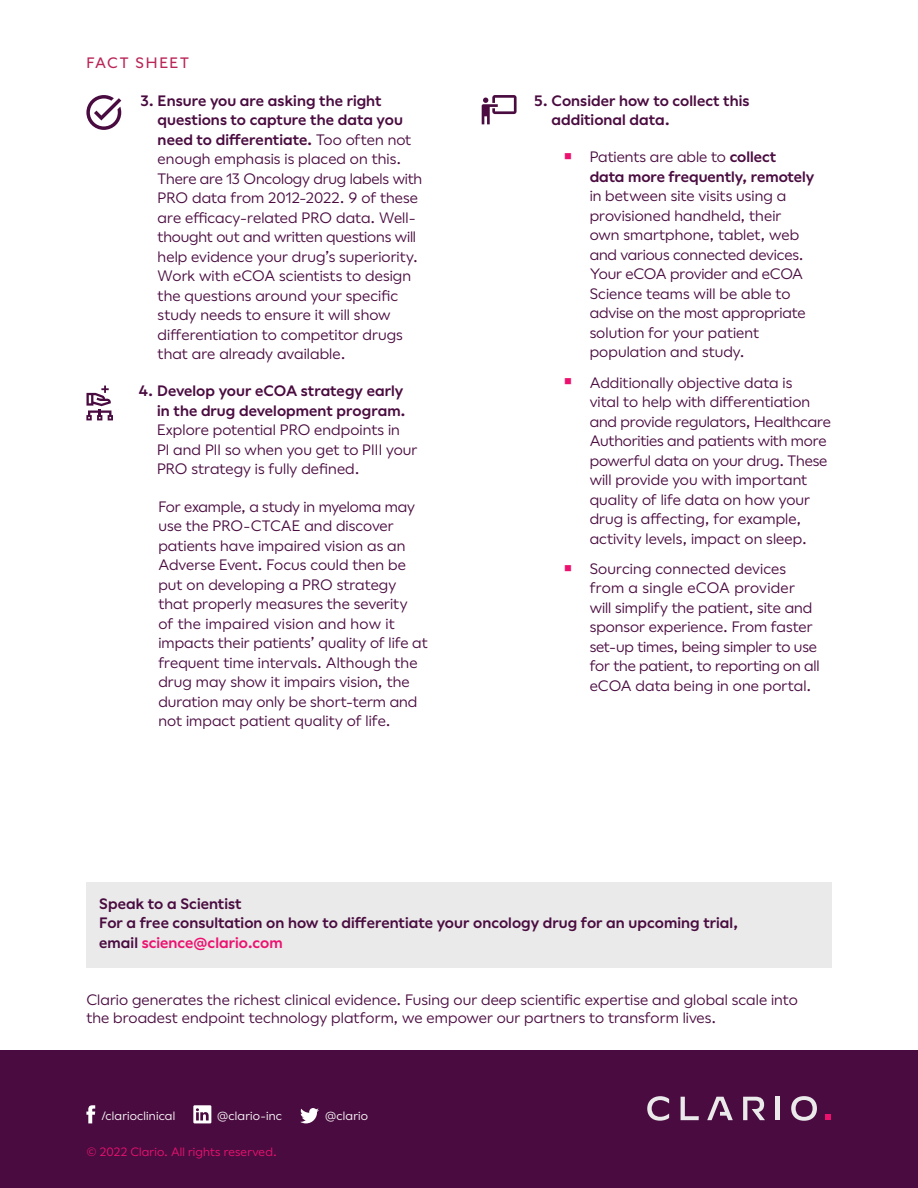
<style>
.page{position:relative;width:918px;height:1188px;background:#fff}
.page>*{position:absolute;margin:0;border:0;box-sizing:border-box;transform-origin:0 0}
.t1{font:15px/19.5px "Callop";color:#4a0c40}
.t2{font:600 15px/19.5px "Callop";letter-spacing:.005em;color:#4a0c40}
.t3{font:500 15px "Callop";letter-spacing:.11em;color:#b92556}
.t4{font:12px "Callop";letter-spacing:.015em;color:#fff}
.t5{font:12px "Callop";letter-spacing:.01em;color:#ed116f}
.s1{font-weight:600}
.s2{font-weight:400}
.s3{color:#ed116f}
</style>
<div class="page">
<div style="left:0;top:1051px;width:918px;height:137px;background:#4a0c40"></div>
<svg style="left:647px;top:1096px;width:22px;height:25px"></svg>
<svg style="left:681px;top:1097px;width:18px;height:23px"></svg>
<hr style="left:776px;top:1097px;width:4px;height:23px;background:#eaeaea">
<svg style="left:791px;top:1096px;width:26px;height:25px"></svg>
<svg style="left:825px;top:1114px;width:6px;height:6px"></svg>
<svg style="left:707px;top:1097px;width:26px;height:23px"></svg>
<svg style="left:743px;top:1097px;width:22px;height:23px"></svg>
<svg style="left:300px;top:1108px;width:19px;height:15px"></svg>
<svg style="left:193px;top:1105px;width:18px;height:18px"></svg>
<svg style="left:86px;top:1105px;width:9px;height:18px"></svg>
<div style="left:86px;top:882px;width:746px;height:86px;background:#eaeaea"></div>
<svg style="left:86px;top:386px;width:27px;height:34px"></svg>
<svg style="left:482px;top:95px;width:35px;height:29px"></svg>
<svg style="left:86px;top:95px;width:35px;height:35px"></svg>
<p class="t3" style="left:86px;top:56px;width:104px">FACT SHEET</p>
<p class="t1" style="left:158px;top:92px;width:266px;text-indent:-17px"><span class="s1">3. Ensure you are asking the right questions to capture the data you need to differentiate.</span> Too often not enough emphasis is placed on this.<br>There are 13 Oncology drug labels with PRO data from 2012-2022. 9 of these are efficacy-related PRO data. Well&shy;thought out and written questions will help evidence your drug’s superiority.<br>Work with eCOA scientists to design the questions around your specific study needs to ensure it will show differentiation to competitor drugs that are already available.</p>
<p class="t2" style="left:139px;top:382px;width:268px;text-align:right">4. Develop your eCOA strategy early in the drug development program.</p>
<p class="t1" style="left:157px;top:421px;width:262px">Explore potential PRO endpoints in<br>PI and PII so when you get to PIII your<br>PRO strategy is fully defined.</p>
<p class="t1" style="left:158px;top:498px;width:271px">For example, a study in myeloma may use the PRO-CTCAE and discover patients have impaired vision as an Adverse Event. Focus could then be put on developing a PRO strategy that properly measures the severity<br>of the impaired vision and how it impacts their patients’ quality of life at frequent time intervals. Although the drug may show it impairs vision, the duration may only be short-term and not impact patient quality of life.</p>
<p class="t2" style="left:552px;top:92px;width:199px;text-indent:-17px">5. Consider how to collect this additional data.</p>
<p class="t2" style="left:590px;top:148px;width:226px"><span class="s2">Patients are able to</span> collect data more frequently, remotely</p>
<p class="t1" style="left:590px;top:187px;width:217px">in between site visits using a provisioned handheld, their own smartphone, tablet, web and various connected devices.<br>Your eCOA provider and eCOA<br>Science teams will be able to advise on the most appropriate solution for your patient population and study.</p>
<p class="t1" style="left:590px;top:374px;width:243px">Additionally objective data is<br>vital to help with differentiation and provide regulators, Healthcare Authorities and patients with more powerful data on your drug. These will provide you with important quality of life data on how your drug is affecting, for example, activity levels, impact on sleep.</p>
<p class="t1" style="left:590px;top:560px;width:232px">Sourcing connected devices from a single eCOA provider will simplify the patient, site and sponsor experience. From faster set-up times, being simpler to use for the patient, to reporting on all eCOA data being in one portal.</p>
<p class="t2" style="left:99px;top:895px;width:641px">Speak to a Scientist<br>For a free consultation on how to differentiate your oncology drug for an upcoming trial, email <span class="s3">science@clario.com</span></p>
<p class="t1" style="left:86px;top:992px;width:713px;line-height:18px">Clario generates the richest clinical evidence. Fusing our deep scientific expertise and global scale into the broadest endpoint technology platform, we empower our partners to transform lives.</p>
<p class="t4" style="left:101px;top:1111px;width:75px">/clarioclinical</p>
<p class="t4" style="left:217px;top:1111px;width:66px">@clario-inc</p>
<p class="t4" style="left:325px;top:1111px;width:44px">@clario</p>
<p class="t5" style="left:86px;top:1147px;width:192px">© 2022 Clario. All rights reserved.</p>
</div>
